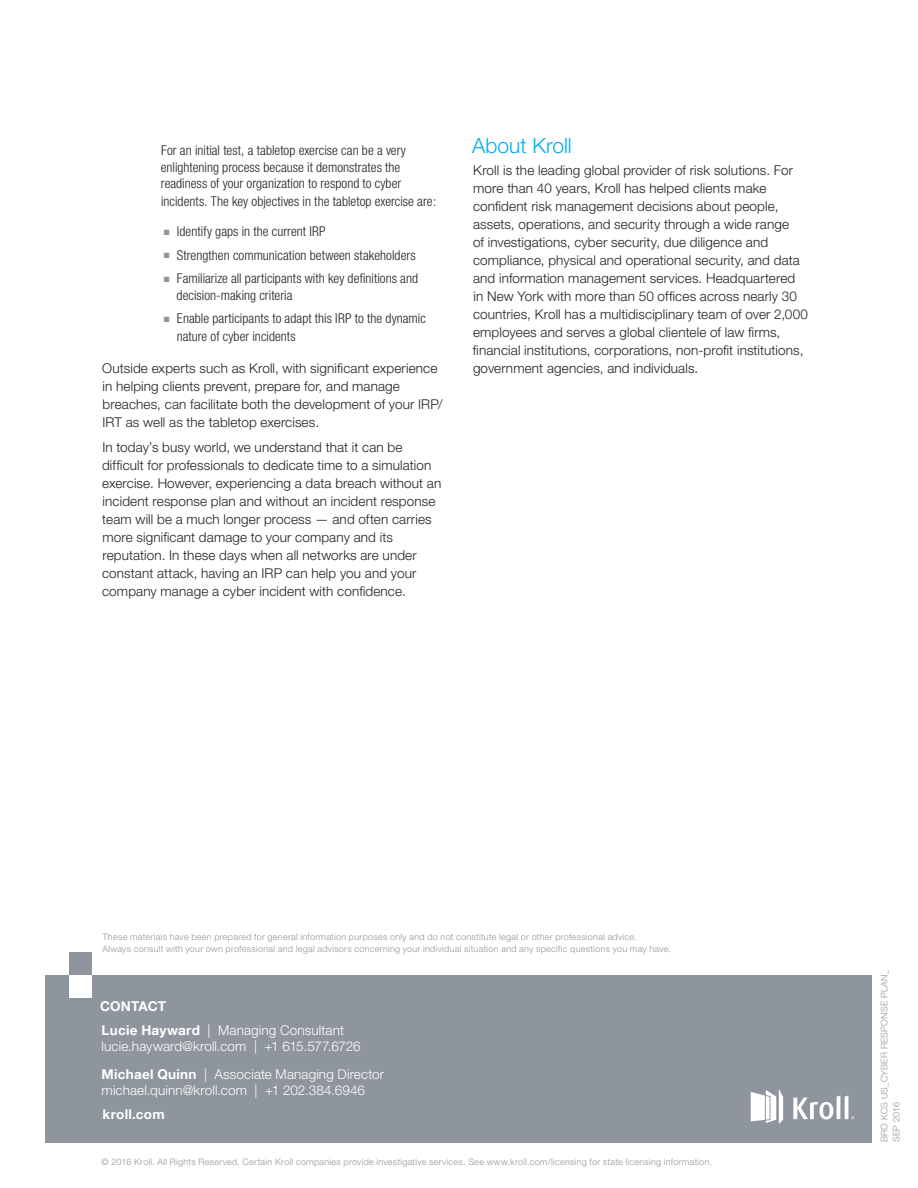
<style>
.page{position:relative;width:918px;height:1188px;background:#fff}
.page>*{position:absolute;margin:0;border:0;box-sizing:border-box;transform-origin:0 0}
.t1{font:300 21px "Helvetica Neue LT Std";color:#00aeef}
.t2{font:300 13.5px/18px "Helvetica Neue LT Std";letter-spacing:.01em;color:#231f20}
.t3{font:300 condensed 13.5px/16.5px "Helvetica Neue LT Std";letter-spacing:.005em;color:#231f20}
.t4{font:300 condensed 13.5px/16.5px "Helvetica Neue";letter-spacing:.005em;color:#231f20}
.t5{font:300 13.5px/16.5px "Helvetica Neue LT Std";letter-spacing:.01em;color:#fff}
.t6{font:700 13.5px "Helvetica Neue LT";letter-spacing:.015em;color:#fff}
.t7{font:300 9px/12px "Helvetica Neue LT Std";letter-spacing:.035em;color:#8f959d}
.s1{color:#8f959d}
.s2{font-family:"Helvetica Neue LT";font-weight:700}
</style>
<div class="page">
<div style="left:46px;top:975px;width:826px;height:167px;background:#8f959d"></div>
<div style="left:69px;top:975px;width:23px;height:23px;background:#fff"></div>
<div style="left:69px;top:952px;width:23px;height:23px;background:#8f959d"></div>
<svg style="left:751px;top:1089px;width:32px;height:35px"></svg>
<svg style="left:793px;top:1096px;width:62px;height:23px"></svg>
<p class="t4" style="left:161px;top:142px;width:247px">For an initial test, a tabletop exercise can be a very enlightening process because it demonstrates the readiness of your organization to respond to cyber</p>
<p class="t4" style="left:161px;top:193px;width:277px">incidents. The key objectives in the tabletop exercise are:</p>
<p class="t3" style="left:164px;top:223px;width:164px"><span class="s1">■</span> Identify gaps in the current IRP</p>
<p class="t3" style="left:164px;top:247px;width:253px"><span class="s1">■</span> Strengthen communication between stakeholders</p>
<p class="t3" style="left:177px;top:270px;width:243px;text-indent:-13px"><span class="s1">■</span> Familiarize all participants with key definitions and decision-making criteria</p>
<p class="t3" style="left:177px;top:310px;width:251px;line-height:18px;text-indent:-13px"><span class="s1">■</span> Enable participants to adapt this IRP to the dynamic nature of cyber incidents</p>
<p class="t2" style="left:102px;top:359px;width:342px">Outside experts such as Kroll, with significant experience in helping clients prevent, prepare for, and manage breaches, can facilitate both the development of your IRP/ IRT as well as the tabletop exercises.</p>
<p class="t2" style="left:102px;top:438px;width:341px">In today’s busy world, we understand that it can be difficult for professionals to dedicate time to a simulation exercise. However, experiencing a data breach without an incident response plan and without an incident response team will be a much longer process — and often carries more significant damage to your company and its reputation. In these days when all networks are under constant attack, having an IRP can help you and your company manage a cyber incident with confidence.</p>
<p class="t1" style="left:472px;top:132px;width:101px">About Kroll</p>
<p class="t2" style="left:473px;top:161px;width:337px">Kroll is the leading global provider of risk solutions. For more than 40 years, Kroll has helped clients make confident risk management decisions about people, assets, operations, and security through a wide range<br>of investigations, cyber security, due diligence and compliance, physical and operational security, and data and information management services. Headquartered in New York with more than 50 offices across nearly 30 countries, Kroll has a multidisciplinary team of over 2,000 employees and serves a global clientele of law firms, financial institutions, corporations, non-profit institutions, government agencies, and individuals.</p>
<p class="t7" style="left:103px;top:931px;width:570px">These materials have been prepared for general information purposes only and do not constitute legal or other professional advice.<br>Always consult with your own professional and legal advisors concerning your individual situation and any specific questions you may have.</p>
<p class="t6" style="left:100px;top:998px;width:67px">CONTACT</p>
<p class="t5" style="left:102px;top:1021px;width:261px"><span class="s2">Lucie Hayward</span> | Managing Consultant lucie.hayward@kroll.com | +1 615.577.6726</p>
<p class="t5" style="left:102px;top:1065px;width:284px"><span class="s2">Michael Quinn</span> | Associate Managing Director michael.quinn@kroll.com | +1 202.384.6946</p>
<p class="t6" style="left:103px;top:1106px;width:64px">kroll.com</p>
<p class="t7" style="left:102px;top:1156px;width:612px">© 2016 Kroll. All Rights Reserved. Certain Kroll companies provide investigative services. See www.kroll.com/licensing for state licensing information.</p>
<p class="t7" style="left:878px;top:1142px;width:174px;rotate:-90deg">BRO KCS US_CYBER RESPONSE PLAN_<br>SEP 2016</p>
</div>
